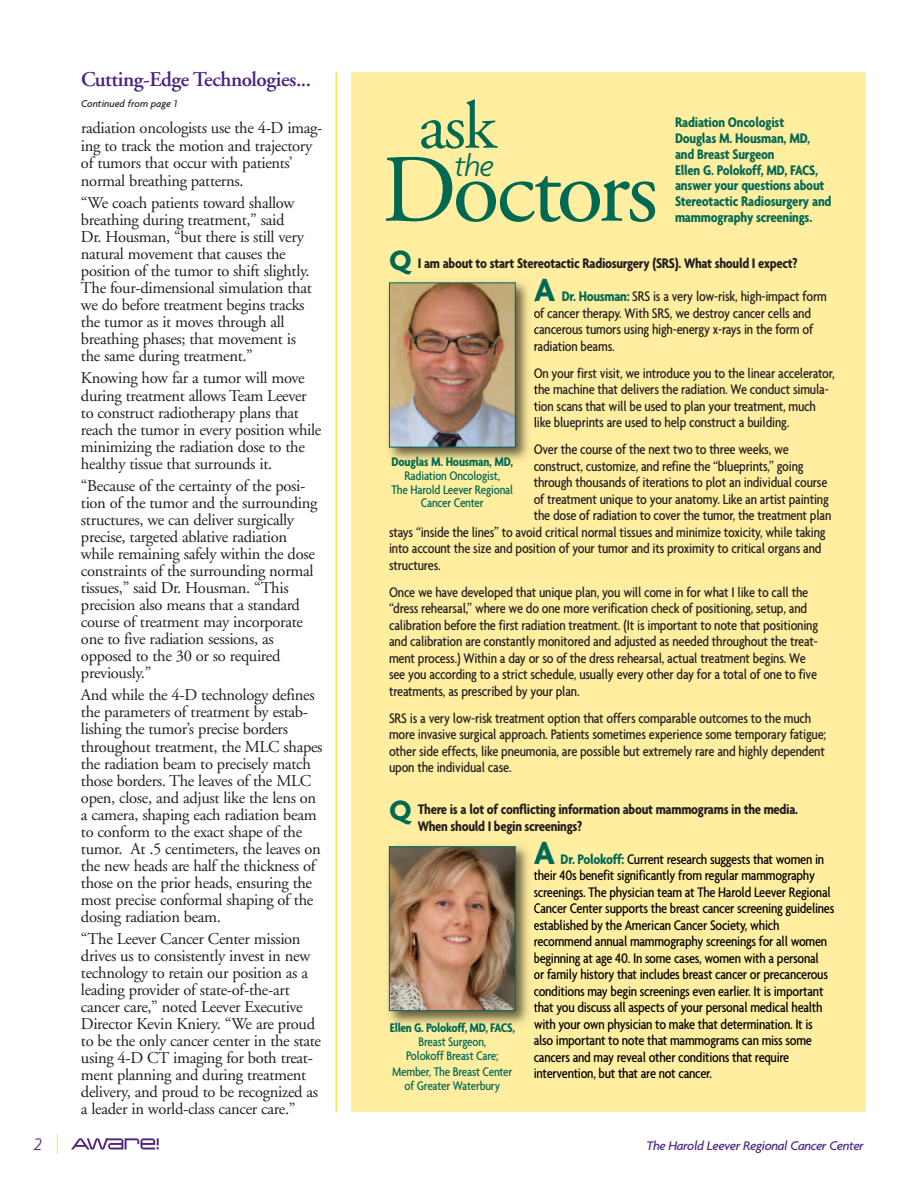
<style>
.page{position:relative;width:918px;height:1188px;background:#fff}
.page>*{position:absolute;margin:0;border:0;box-sizing:border-box;transform-origin:0 0}
.t1{font:96px "Adobe Garamond";letter-spacing:-.035em;color:#006954}
.t2{font:67.5px "Adobe Garamond";color:#006954}
.t3{font:700 34.5px "Agenda";color:#006954}
.t4{font:600 21px "Adobe Garamond";letter-spacing:-.02em;color:#4a2582}
.t5{font:italic 300 18px "Agenda";color:#4a2582}
.t6{font:16.5px/17px "Adobe Garamond";letter-spacing:-.02em;color:#231f20}
.t7{font:500 condensed 15px/16.5px "Agenda";letter-spacing:-.015em;color:#231f20}
.t8{font:500 condensed 15px/16.5px "Agenda";letter-spacing:-.02em;color:#000}
.t9{font:700 condensed 15px/16.5px "Agenda";letter-spacing:-.02em;color:#231f20}
.t10{font:700 condensed 15px/15.8px "Agenda";letter-spacing:-.015em;color:#006954}
.t11{font:500 condensed 13.5px/14.2px "Agenda";letter-spacing:-.015em;color:#006954;text-align:center}
.t12{font:700 condensed 13.5px "Agenda";letter-spacing:-.025em;color:#006954}
.t13{font:italic 500 13.5px "Agenda";letter-spacing:-.03em;color:#4a2582}
.t14{font:italic 500 10.5px "Agenda";color:#231f20}
.s1{font-stretch:normal;font-size:30px;color:#006954}
.s2{font-weight:700;color:#006954}
</style>
<div class="page">
<svg style="left:57px;top:1134px;width:1px;height:20px"></svg>
<svg style="left:71px;top:1138px;width:88px;height:12px"></svg>
<hr style="left:336px;top:72px;width:1px;height:1040px;background:#ffe54f">
<div style="left:351px;top:72px;width:515px;height:1040px;background:#ffeda0"></div>
<img style="left:388px;top:281px;width:147px;height:179px">
<img style="left:391px;top:284px;width:123px;height:162px">
<div style="left:389px;top:282px;width:127px;height:166px;border:1px solid #006954"></div>
<img style="left:388px;top:845px;width:147px;height:180px">
<svg style="left:534px;top:952px;width:1px;height:12px"></svg>
<img style="left:391px;top:848px;width:123px;height:161px">
<div style="left:389px;top:846px;width:127px;height:165px;border:1px solid #006954"></div>
<p class="t4" style="left:81px;top:71px;width:232px">Cutting-Edge Technologies...</p>
<p class="t14" style="left:81px;top:98px;width:98px">Continued from page 1</p>
<p class="t6" style="left:81px;top:121px;width:243px;line-height:17.4px">radiation oncologists use the 4-D imag&shy;ing to track the motion and trajectory of tumors that occur with patients’ normal breathing patterns.</p>
<p class="t6" style="left:81px;top:196px;width:232px">“We coach patients toward shallow breathing during treatment,” said<br>Dr. Housman, “but there is still very natural movement that causes the position of the tumor to shift slightly.<br>The four-dimensional simulation that we do before treatment begins tracks the tumor as it moves through all breathing phases; that movement is the same during treatment.”</p>
<p class="t6" style="left:81px;top:371px;width:242px">Knowing how far a tumor will move during treatment allows Team Leever to construct radiotherapy plans that reach the tumor in every position while minimizing the radiation dose to the healthy tissue that surrounds it.</p>
<p class="t6" style="left:81px;top:479px;width:238px">“Because of the certainty of the posi&shy;tion of the tumor and the surrounding structures, we can deliver surgically precise, targeted ablative radiation while remaining safely within the dose constraints of the surrounding normal tissues,” said Dr. Housman. “This precision also means that a standard course of treatment may incorporate one to five radiation sessions, as opposed to the 30 or so required previously.”</p>
<p class="t6" style="left:81px;top:688px;width:243px">And while the 4-D technology defines the parameters of treatment by estab&shy;lishing the tumor’s precise borders throughout treatment, the MLC shapes the radiation beam to precisely match those borders. The leaves of the MLC open, close, and adjust like the lens on a camera, shaping each radiation beam to conform to the exact shape of the tumor. At .5 centimeters, the leaves on the new heads are half the thickness of those on the prior heads, ensuring the most precise conformal shaping of the dosing radiation beam.</p>
<p class="t6" style="left:81px;top:932px;width:242px">“The Leever Cancer Center mission drives us to consistently invest in new technology to retain our position as a leading provider of state-of-the-art cancer care,” noted Leever Executive Director Kevin Kniery. “We are proud to be the only cancer center in the state using 4-D CT imaging for both treat&shy;ment planning and during treatment delivery, and proud to be recognized as a leader in world-class cancer care.”</p>
<h2 class="t2" style="left:419px;top:99px;width:79px">ask<sub>the</sub></h2>
<p class="t10" style="left:675px;top:114px;width:158px">Radiation Oncologist<br>Douglas M. Housman, MD, and Breast Surgeon<br>Ellen G. Polokoff, MD, FACS, answer your questions about<br>Stereotactic Radiosurgery and mammography screenings.</p>
<p class="t9" style="left:389px;top:255px;width:410px"><span class="s1">Q</span> I am about to start Stereotactic Radiosurgery (SRS). What should I expect?</p>
<h3 class="t3" style="left:534px;top:269px;width:23px">A</h3>
<h1 class="t1" style="left:382px;top:152px;width:278px">Doctors</h1>
<p class="t7" style="left:534px;top:288px;width:295px;text-indent:28px"><span class="s2">Dr. Housman:</span> SRS is a very low-risk, high-impact form of cancer therapy. With SRS, we destroy cancer cells and cancerous tumors using high-energy x-rays in the form of radiation beams.</p>
<p class="t7" style="left:534px;top:364px;width:303px">On your first visit, we introduce you to the linear accelerator, the machine that delivers the radiation. We conduct simula&shy;tion scans that will be used to plan your treatment, much like blueprints are used to help construct a building.</p>
<p class="t7" style="left:534px;top:441px;width:257px">Over the course of the next two to three weeks, we</p>
<p class="t7" style="left:534px;top:457px;width:271px">construct, customize, and refine the “blueprints,” going</p>
<p class="t7" style="left:534px;top:474px;width:295px">through thousands of iterations to plot an individual course</p>
<p class="t7" style="left:534px;top:490px;width:297px">of treatment unique to your anatomy. Like an artist painting</p>
<p class="t7" style="left:534px;top:507px;width:299px">the dose of radiation to cover the tumor, the treatment plan</p>
<p class="t7" style="left:389px;top:523px;width:438px">stays “inside the lines” to avoid critical normal tissues and minimize toxicity, while taking</p>
<p class="t7" style="left:389px;top:540px;width:434px">into account the size and position of your tumor and its proximity to critical organs and</p>
<p class="t7" style="left:389px;top:556px;width:53px">structures.</p>
<p class="t7" style="left:389px;top:583px;width:431px">Once we have developed that unique plan, you will come in for what I like to call the “dress rehearsal,” where we do one more verification check of positioning, setup, and calibration before the first radiation treatment. (It is important to note that positioning and calibration are constantly monitored and adjusted as needed throughout the treat&shy;ment process.) Within a day or so of the dress rehearsal, actual treatment begins. We see you according to a strict schedule, usually every other day for a total of one to five treatments, as prescribed by your plan.</p>
<p class="t7" style="left:389px;top:709px;width:439px">SRS is a very low-risk treatment option that offers comparable outcomes to the much more invasive surgical approach. Patients sometimes experience some temporary fatigue; other side effects, like pneumonia, are possible but extremely rare and highly dependent upon the individual case.</p>
<p class="t9" style="left:418px;top:801px;width:382px;text-indent:-29px"><span class="s1">Q</span> There is a lot of conflicting information about mammograms in the media.<br>When should I begin screenings?</p>
<h3 class="t3" style="left:534px;top:832px;width:23px">A</h3>
<p class="t12" style="left:392px;top:453px;width:123px">Douglas M. Housman, MD,</p>
<p class="t11" style="left:392px;top:468px;width:123px">Radiation Oncologist,<br>The Harold Leever Regional</p>
<p class="t11" style="left:421px;top:495px;width:64px">Cancer Center</p>
<p class="t8" style="left:534px;top:850px;width:302px;text-indent:27px"><span class="s2">Dr. Polokoff:</span> Current research suggests that women in their 40s benefit significantly from regular mammography screenings. The physician team at The Harold Leever Regional Cancer Center supports the breast cancer screening guidelines established by the American Cancer Society, which recommend annual mammography screenings for all women beginning at age 40. In some cases, women with a personal<br>or family history that includes breast cancer or precancerous conditions may begin screenings even earlier. It is important that you discuss all aspects of your personal medical health with your own physician to make that determination. It is also important to note that mammograms can miss some cancers and may reveal other conditions that require intervention, but that are not cancer.</p>
<p class="t12" style="left:390px;top:1019px;width:127px">Ellen G. Polokoff, MD, FACS,</p>
<p class="t11" style="left:406px;top:1034px;width:94px">Breast Surgeon,<br>Polokoff Breast Care;</p>
<p class="t11" style="left:392px;top:1064px;width:122px">Member, The Breast Center of Greater Waterbury</p>
<p class="t5" style="left:34px;top:1133px;width:10px">2</p>
<p class="t13" style="left:646px;top:1137px;width:219px">The Harold Leever Regional Cancer Center</p>
</div>
